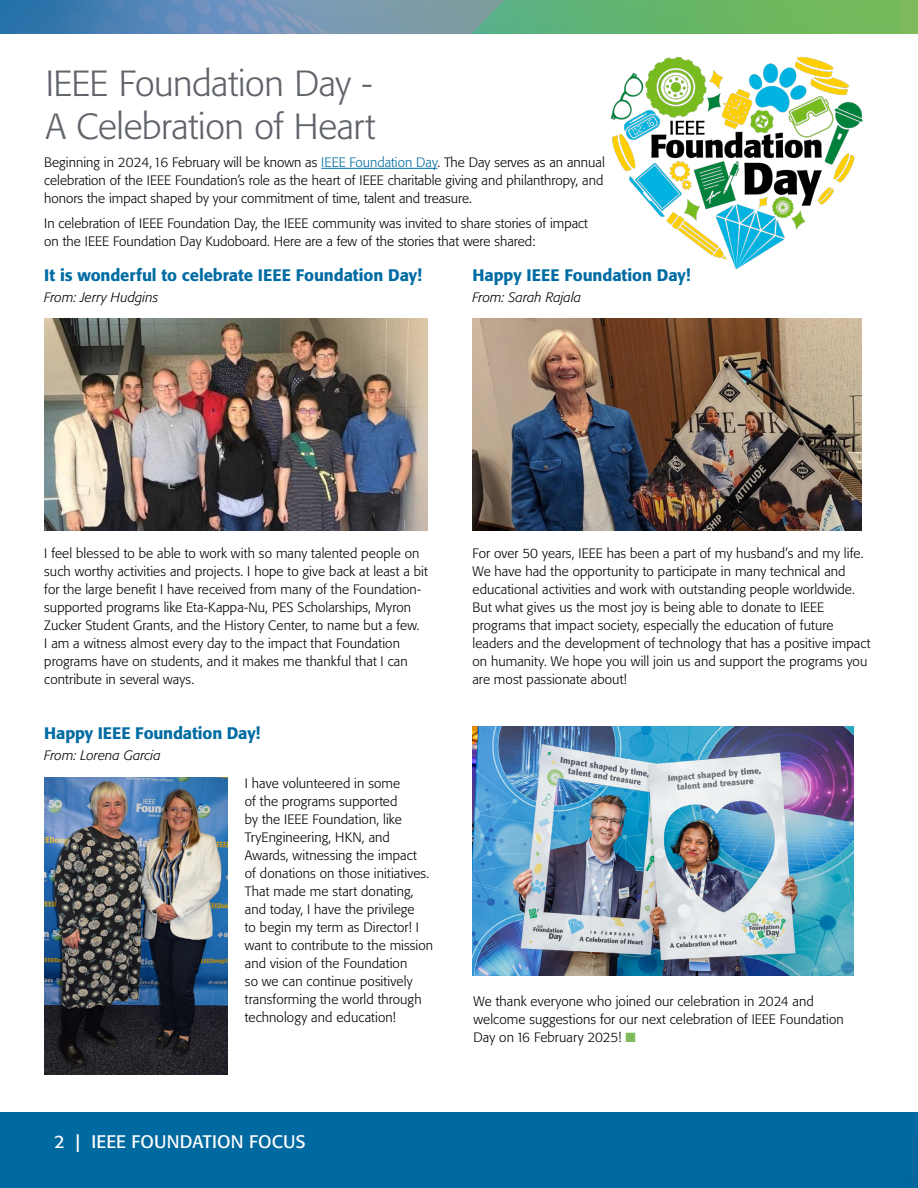
<style>
.page{position:relative;width:918px;height:1188px;background:#fff}
.page>*{position:absolute;margin:0;border:0;box-sizing:border-box;transform-origin:0 0}
.t1{font:300 36px/43.2px "Formata";letter-spacing:-.01em;color:#5f636a}
.t2{font:18px "Formata";letter-spacing:.01em;color:#fff}
.t3{font:500 16.5px "Formata";letter-spacing:-.005em;color:#006ca3}
.t4{font:300 13.5px/18px "Formata";letter-spacing:.005em;color:#000}
.t5{font:italic 300 13.5px "Formata";letter-spacing:.005em;color:#000}
.s1{color:#006ca3}
.s2{color:#7dbb5d}
</style>
<div class="page">
<div style="left:0;top:1112px;width:918px;height:76px;background:#0069a0"></div>
<svg style="left:0;top:0;width:901px;height:34px;background:#65a091"></svg>
<hr style="left:321px;top:168px;width:116px;height:1px;background:#006ca3">
<div style="left:901px;top:0;width:17px;height:35px;background:#7dbb5d"></div>
<img style="left:44px;top:319px;width:383px;height:211px">
<img style="left:611px;top:56px;width:252px;height:214px">
<img style="left:472px;top:726px;width:381px;height:250px">
<img style="left:44px;top:778px;width:183px;height:297px">
<img style="left:472px;top:319px;width:389px;height:211px">
<h1 class="t1" style="left:46px;top:62px;width:331px">IEEE Foundation Day -<br>A Celebration of Heart</h1>
<p class="t4" style="left:44px;top:153px;width:562px;text-align:justify">Beginning in 2024, 16 February will be known as <span class="s1">IEEE Foundation Day</span>. The Day serves as an annual celebration of the IEEE Foundation’s role as the heart of IEEE charitable giving and philanthropy, and honors the impact shaped by your commitment of time, talent and treasure.</p>
<p class="t4" style="left:44px;top:214px;width:545px">In celebration of IEEE Foundation Day, the IEEE community was invited to share stories of impact on the IEEE Foundation Day Kudoboard. Here are a few of the stories that were shared:</p>
<p class="t3" style="left:44px;top:265px;width:379px">It is wonderful to celebrate IEEE Foundation Day!</p>
<p class="t5" style="left:44px;top:289px;width:116px">From: Jerry Hudgins</p>
<p class="t3" style="left:472px;top:265px;width:220px">Happy IEEE Foundation Day!</p>
<p class="t5" style="left:472px;top:289px;width:110px">From: Sarah Rajala</p>
<p class="t4" style="left:44px;top:545px;width:385px">I feel blessed to be able to work with so many talented people on such worthy activities and projects. I hope to give back at least a bit for the large benefit I have received from many of the Foundation&shy;supported programs like Eta-Kappa-Nu, PES Scholarships, Myron Zucker Student Grants, and the History Center, to name but a few.<br>I am a witness almost every day to the impact that Foundation programs have on students, and it makes me thankful that I can contribute in several ways.</p>
<p class="t3" style="left:44px;top:723px;width:218px">Happy IEEE Foundation Day!</p>
<p class="t5" style="left:44px;top:747px;width:118px">From: Lorena Garcia</p>
<p class="t4" style="left:245px;top:774px;width:190px">I have volunteered in some<br>of the programs supported<br>by the IEEE Foundation, like<br>TryEngineering, HKN, and<br>Awards, witnessing the impact<br>of donations on those initiatives.<br>That made me start donating, and today, I have the privilege<br>to begin my term as Director! I want to contribute to the mission and vision of the Foundation<br>so we can continue positively transforming the world through technology and education!</p>
<h2 class="t2" style="left:54px;top:1130px;width:253px">2 | IEEE FOUNDATION FOCUS</h2>
<p class="t4" style="left:472px;top:545px;width:400px">For over 50 years, IEEE has been a part of my husband’s and my life.<br>We have had the opportunity to participate in many technical and educational activities and work with outstanding people worldwide.<br>But what gives us the most joy is being able to donate to IEEE programs that impact society, especially the education of future leaders and the development of technology that has a positive impact on humanity. We hope you will join us and support the programs you are most passionate about!</p>
<p class="t4" style="left:474px;top:993px;width:372px">We thank everyone who joined our celebration in 2024 and welcome suggestions for our next celebration of IEEE Foundation<br>Day on 16 February 2025! <span class="s2">■</span></p>
</div>
